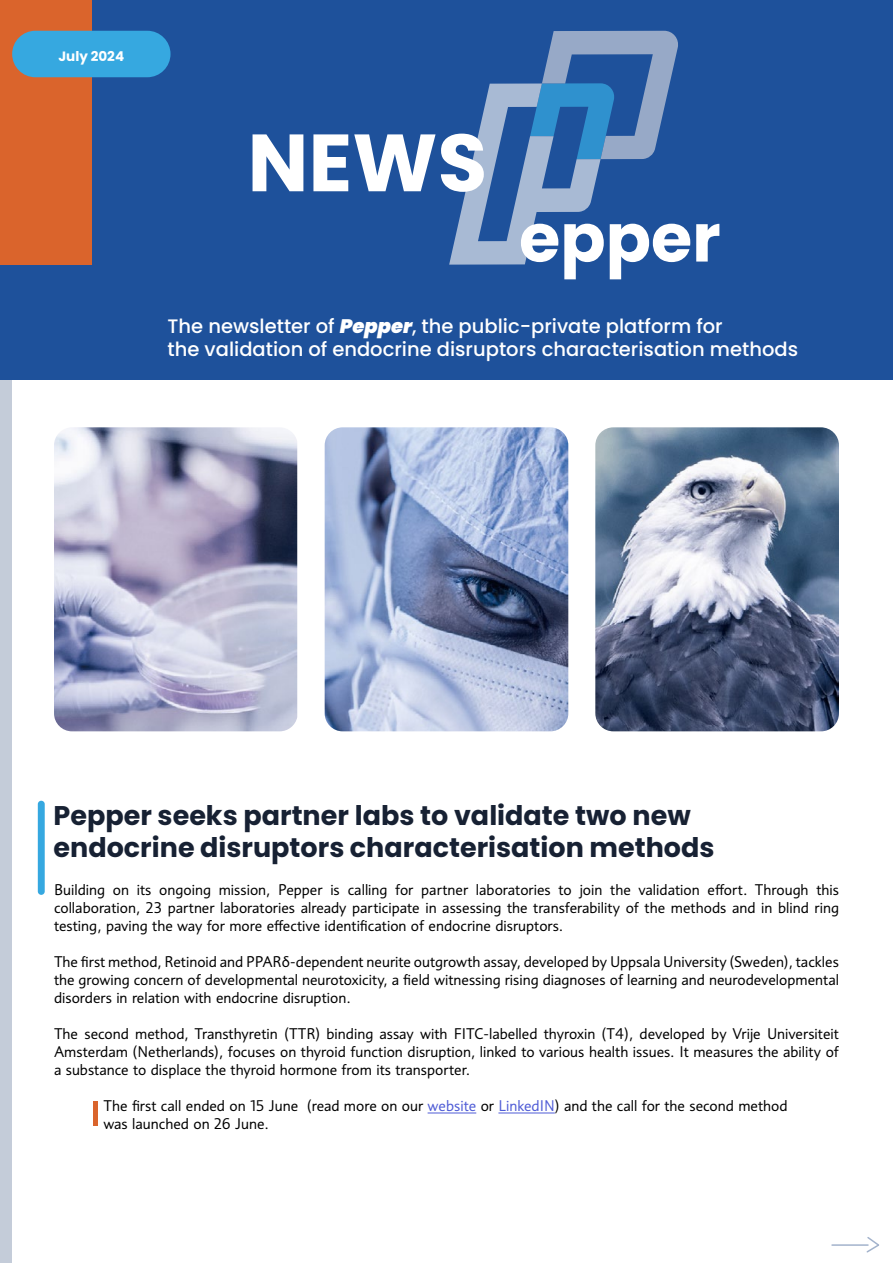
<style>
.page{position:relative;width:893px;height:1263px;background:#fff}
.page>*{position:absolute;margin:0;border:0;box-sizing:border-box;transform-origin:0 0}
.t1{font:700 81px "Poppins";color:#fff}
.t2{font:700 66.9px "Poppins";color:#fff}
.t3{font:700 27px/32.4px "Poppins";color:#172133}
.t4{font:500 19.5px/23.4px "Poppins";color:#fff}
.t5{font:15px/18px "Informa Pro";color:#000;text-align:justify}
.t6{font:700 13.5px "Poppins";color:#fff}
.s1{font-weight:900;font-style:italic}
.s2{color:#4f5cd6}
</style>
<div class="page">
<div style="left:0;top:0;width:11px;height:1263px;background:#c4ccd9"></div>
<div style="left:0;top:0;width:893px;height:379px;background:#1e519b"></div>
<div style="left:0;top:0;width:91px;height:265px;background:#da642c"></div>
<div style="left:12px;top:31px;width:159px;height:46px;background:#36a8e0;border-radius:23px"></div>
<svg style="left:449px;top:31px;width:229px;height:234px"></svg>
<img style="left:54px;top:427px;width:243px;height:304px">
<img style="left:325px;top:427px;width:243px;height:304px">
<img style="left:595px;top:427px;width:244px;height:304px">
<div style="left:38px;top:801px;width:7px;height:94px;background:#36a8e0;border-radius:3px"></div>
<hr style="left:428px;top:1112px;width:48px;height:1px;background:#4f5cd6">
<hr style="left:498px;top:1112px;width:57px;height:1px;background:#4f5cd6">
<div style="left:93px;top:1101px;width:5px;height:24px;background:#da642c"></div>
<hr style="left:832px;top:1244px;width:36px;height:2px;background:#a3b3cc">
<svg style="left:865px;top:1237px;width:14px;height:16px"></svg>
<p class="t6" style="left:59px;top:48px;width:67px">July 2024</p>
<h1 class="t1" style="left:248px;top:116px;width:241px">NEWS</h1>
<h2 class="t2" style="left:519px;top:199px;width:203px">epper</h2>
<h3 class="t4" style="left:168px;top:314px;width:632px">The newsletter of <span class="s1">Pepper</span>, the public-private platform for<br>the validation of endocrine disruptors characterisation methods</h3>
<h3 class="t3" style="left:54px;top:799px;width:662px">Pepper seeks partner labs to validate two new endocrine disruptors characterisation methods</h3>
<p class="t5" style="left:54px;top:881px;width:787px">Building on its ongoing mission, Pepper is calling for partner laboratories to join the validation effort. Through this collaboration, 23 partner laboratories already participate in assessing the transferability of the methods and in blind ring testing, paving the way for more effective identification of endocrine disruptors.</p>
<p class="t5" style="left:54px;top:953px;width:786px">The first method, Retinoid and PPARδ-dependent neurite outgrowth assay, developed by Uppsala University (Sweden), tackles the growing concern of developmental neurotoxicity, a field witnessing rising diagnoses of learning and neurodevelopmental disorders in relation with endocrine disruption.</p>
<p class="t5" style="left:54px;top:1025px;width:786px">The second method, Transthyretin (TTR) binding assay with FITC-labelled thyroxin (T4), developed by Vrije Universiteit Amsterdam (Netherlands), focuses on thyroid function disruption, linked to various health issues. It measures the ability of a substance to displace the thyroid hormone from its transporter.</p>
<p class="t5" style="left:104px;top:1097px;width:686px">The first call ended on 15 June (read more on our <span class="s2">website</span> or <span class="s2">LinkedIN</span>) and the call for the second method was launched on 26 June.</p>
</div>
